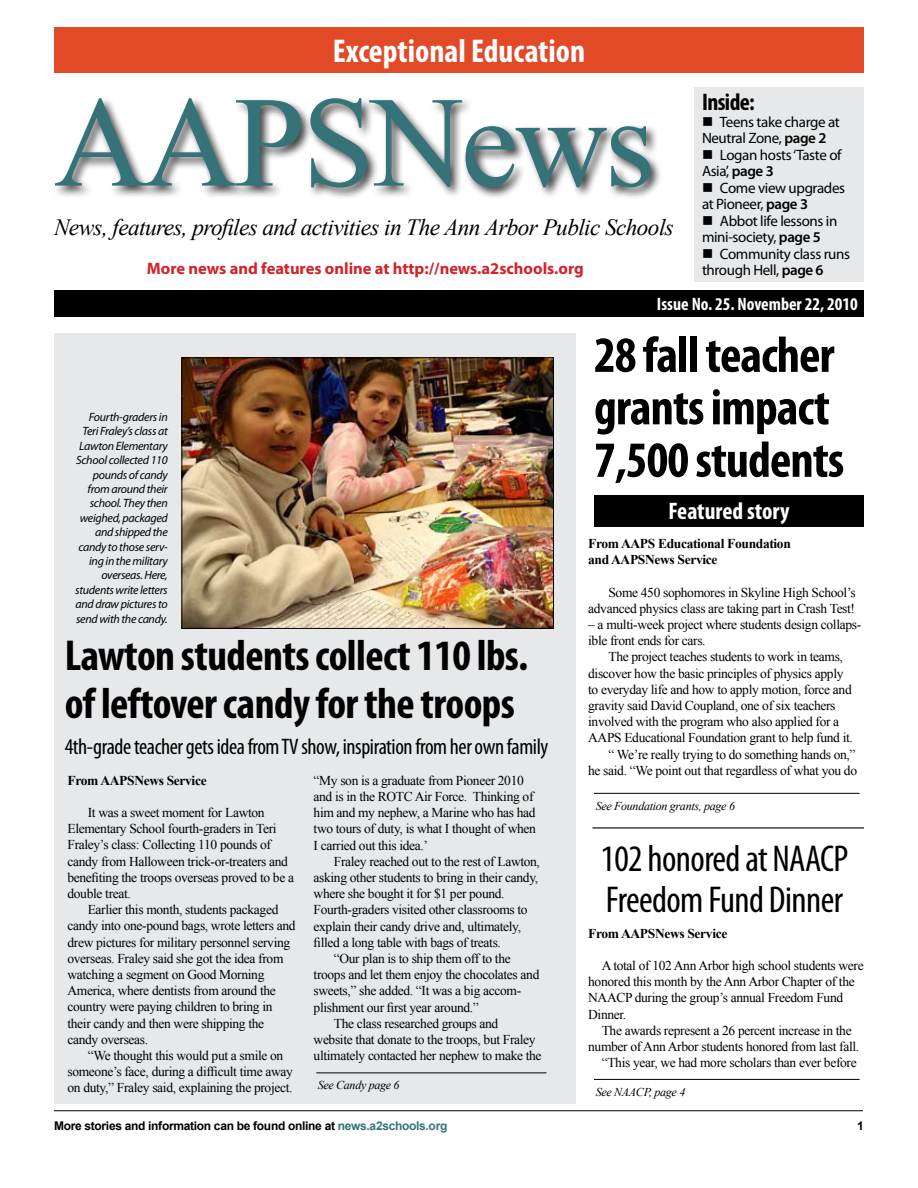
<style>
.page{position:relative;width:918px;height:1188px;background:#fff}
.page>*{position:absolute;margin:0;border:0;box-sizing:border-box;transform-origin:0 0}
.t1{font:129px "Times New Roman";letter-spacing:-.025em;color:#357379}
.t2{font:700 condensed 51px/52.5px "Myriad Pro";letter-spacing:-.02em;color:#000}
.t3{font:700 condensed 43.5px/48px "Myriad Pro";letter-spacing:-.015em;color:#000}
.t4{font:condensed 37.5px/40.5px "Myriad Pro";letter-spacing:-.015em;color:#000}
.t5{font:700 condensed 33px "Myriad Pro";color:#fff}
.t6{font:700 condensed 24px "Myriad Pro";color:#fff}
.t7{font:700 condensed 24px "Myriad Pro";letter-spacing:-.025em;color:#000}
.t8{font:italic 23.25px "Times New Roman";letter-spacing:-.025em;color:#000}
.t9{font:condensed 22.5px "Myriad Pro";letter-spacing:-.02em;color:#000}
.t10{font:700 condensed 18px "Myriad Pro";color:#fff}
.t11{font:700 16.5px "Myriad Pro";color:#d2232a}
.t12{font:15px/16.5px "Myriad Pro";letter-spacing:-.025em;color:#000}
.t13{font:13.5px/16.2px "Times New Roman";letter-spacing:-.025em;color:#000}
.t14{font:700 13.5px/16.2px "Times New Roman";letter-spacing:-.025em;color:#000}
.t15{font:italic 12px/14.4px "Myriad Pro";letter-spacing:-.025em;color:#000;text-align:right}
.t16{font:700 12px "Arial";letter-spacing:-.025em;color:#000}
.t17{font:italic 12px "Times New Roman";letter-spacing:-.025em;color:#000}
.s1{font-weight:600}
.s2{color:#357379}
</style>
<div class="page">
<div style="left:54px;top:27px;width:810px;height:46px;background:#e14927"></div>
<hr style="left:54px;top:1110px;width:809px;height:1px;background:#000">
<div style="left:54px;top:290px;width:810px;height:27px;background:#000"></div>
<div style="left:594px;top:495px;width:270px;height:31px;background:#000"></div>
<div style="left:54px;top:334px;width:521px;height:770px;background:#e6e8e9"></div>
<hr style="left:316px;top:1072px;width:230px;height:1px;background:#000">
<hr style="left:594px;top:1079px;width:266px;height:1px;background:#000">
<hr style="left:594px;top:793px;width:266px;height:1px;background:#000">
<div style="left:51px;top:95px;width:867px;height:192px;background:#000;opacity:.75"></div>
<div style="left:695px;top:88px;width:169px;height:194px;background:#e6e8e9"></div>
<img style="left:183px;top:359px;width:369px;height:268px">
<div style="left:181px;top:357px;width:373px;height:272px;border:1px solid #000"></div>
<hr style="left:592px;top:827px;width:272px;height:2px;background:#000">
<h3 class="t5" style="left:333px;top:31px;width:254px">Exceptional Education</h3>
<h1 class="t1" style="left:54px;top:56px;width:602px">AAPSNews</h1>
<h3 class="t7" style="left:702px;top:87px;width:54px">Inside:</h3>
<p class="t12" style="left:702px;top:113px;width:139px">■ Teens take charge at<br>Neutral Zone, <span class="s1">page 2</span></p>
<p class="t12" style="left:702px;top:146px;width:141px">■ Logan hosts ‘Taste of<br>Asia’, <span class="s1">page 3</span></p>
<p class="t12" style="left:702px;top:179px;width:145px">■ Come view upgrades at Pioneer, <span class="s1">page 3</span></p>
<p class="t12" style="left:702px;top:212px;width:137px">■ Abbot life lessons in mini-society, <span class="s1">page 5</span></p>
<p class="t12" style="left:702px;top:245px;width:150px">■ Community class runs through Hell, <span class="s1">page 6</span></p>
<h3 class="t8" style="left:54px;top:211px;width:621px">News, features, profiles and activities in The Ann Arbor Public Schools</h3>
<p class="t11" style="left:147px;top:257px;width:438px">More news and features online at http://news.a2schools.org</p>
<p class="t15" style="left:75px;top:410px;width:94px">Fourth-graders in<br>Teri Fraley’s class at<br>Lawton Elementary<br>School collected 110 pounds of candy from around their school. They then weighed, packaged and shipped the candy to those serv&shy;ing in the military overseas. Here, students write letters and draw pictures to send with the candy.</p>
<h3 class="t3" style="left:65px;top:630px;width:465px">Lawton students collect 110 lbs. of leftover candy for the troops</h3>
<h3 class="t9" style="left:65px;top:733px;width:485px">4th-grade teacher gets idea from TV show, inspiration from her own family</h3>
<p class="t14" style="left:68px;top:772px;width:141px">From AAPSNews Service</p>
<p class="t13" style="left:68px;top:804px;width:228px;text-indent:20px">It was a sweet moment for Lawton Elementary School fourth-graders in Teri Fraley’s class: Collecting 110 pounds of candy from Halloween trick-or-treaters and benefiting the troops overseas proved to be a double treat.</p>
<p class="t13" style="left:68px;top:901px;width:230px;text-indent:20px">Earlier this month, students packaged candy into one-pound bags, wrote letters and drew pictures for military personnel serving overseas. Fraley said she got the idea from watching a segment on Good Morning America, where dentists from around the country were paying children to bring in their candy and then were shipping the candy overseas.</p>
<p class="t13" style="left:68px;top:1047px;width:227px;text-indent:20px">“We thought this would put a smile on someone’s face, during a difficult time away on duty,” Fraley said, explaining the project.</p>
<p class="t13" style="left:314px;top:772px;width:224px">“My son is a graduate from Pioneer 2010 and is in the ROTC Air Force. Thinking of him and my nephew, a Marine who has had two tours of duty, is what I thought of when I carried out this idea.’</p>
<p class="t13" style="left:334px;top:853px;width:208px">Fraley reached out to the rest of Lawton,</p>
<p class="t13" style="left:314px;top:869px;width:226px">asking other students to bring in their candy,</p>
<p class="t13" style="left:314px;top:885px;width:193px">where she bought it for $1 per pound.</p>
<p class="t13" style="left:314px;top:902px;width:216px">Fourth-graders visited other classrooms to</p>
<p class="t13" style="left:314px;top:918px;width:209px">explain their candy drive and, ultimately,</p>
<p class="t13" style="left:314px;top:934px;width:189px">filled a long table with bags of treats.</p>
<p class="t13" style="left:334px;top:950px;width:178px">“Our plan is to ship them off to the</p>
<p class="t13" style="left:314px;top:966px;width:227px">troops and let them enjoy the chocolates and</p>
<p class="t13" style="left:314px;top:983px;width:209px">sweets,” she added. “It was a big accom-</p>
<p class="t13" style="left:314px;top:999px;width:167px">plishment our first year around.”</p>
<p class="t13" style="left:334px;top:1015px;width:166px">The class researched groups and</p>
<p class="t13" style="left:314px;top:1031px;width:224px">website that donate to the troops, but Fraley</p>
<p class="t13" style="left:314px;top:1047px;width:230px">ultimately contacted her nephew to make the</p>
<p class="t17" style="left:318px;top:1077px;width:83px">See Candy page 6</p>
<h3 class="t10" style="left:657px;top:293px;width:202px">Issue No. 25. November 22, 2010</h3>
<h2 class="t2" style="left:594px;top:328px;width:252px">28 fall teacher grants impact<br>7,500 students</h2>
<h3 class="t6" style="left:668px;top:496px;width:123px">Featured story</h3>
<p class="t14" style="left:588px;top:535px;width:204px">From AAPS Educational Foundation and AAPSNews Service</p>
<p class="t13" style="left:588px;top:584px;width:269px;text-align:right">Some 450 sophomores in Skyline High School’s advanced physics class are taking part in Crash Test!</p>
<p class="t13" style="left:588px;top:616px;width:275px">– a multi-week project where students design collaps&shy;ible front ends for cars.</p>
<p class="t13" style="left:608px;top:648px;width:236px">The project teaches students to work in teams,</p>
<p class="t13" style="left:588px;top:665px;width:257px">discover how the basic principles of physics apply</p>
<p class="t13" style="left:588px;top:681px;width:265px">to everyday life and how to apply motion, force and</p>
<p class="t13" style="left:588px;top:697px;width:249px">gravity said David Coupland, one of six teachers</p>
<p class="t13" style="left:588px;top:713px;width:253px">involved with the program who also applied for a</p>
<p class="t13" style="left:588px;top:729px;width:266px">AAPS Educational Foundation grant to help fund it.</p>
<p class="t13" style="left:608px;top:746px;width:249px">“ We’re really trying to do something hands on,”</p>
<p class="t13" style="left:588px;top:762px;width:270px">he said. “We point out that regardless of what you do</p>
<p class="t17" style="left:596px;top:797px;width:141px">See Foundation grants, page 6</p>
<h3 class="t4" style="left:601px;top:838px;width:249px">102 honored at NAACP<br>Freedom Fund Dinner</h3>
<p class="t14" style="left:588px;top:925px;width:141px">From AAPSNews Service</p>
<p class="t13" style="left:588px;top:957px;width:277px;text-indent:14px">A total of 102 Ann Arbor high school students were honored this month by the Ann Arbor Chapter of the NAACP during the group’s annual Freedom Fund Dinner.</p>
<p class="t13" style="left:602px;top:1022px;width:251px">The awards represent a 26 percent increase in the</p>
<p class="t13" style="left:588px;top:1038px;width:273px">number of Ann Arbor students honored from last fall.</p>
<p class="t13" style="left:602px;top:1054px;width:257px">“This year, we had more scholars than ever before</p>
<p class="t17" style="left:596px;top:1083px;width:91px">See NAACP, page 4</p>
<p class="t16" style="left:54px;top:1118px;width:395px">More stories and information can be found online at <span class="s2">news.a2schools.org</span></p>
<p class="t16" style="left:857px;top:1118px;width:8px">1</p>
</div>
